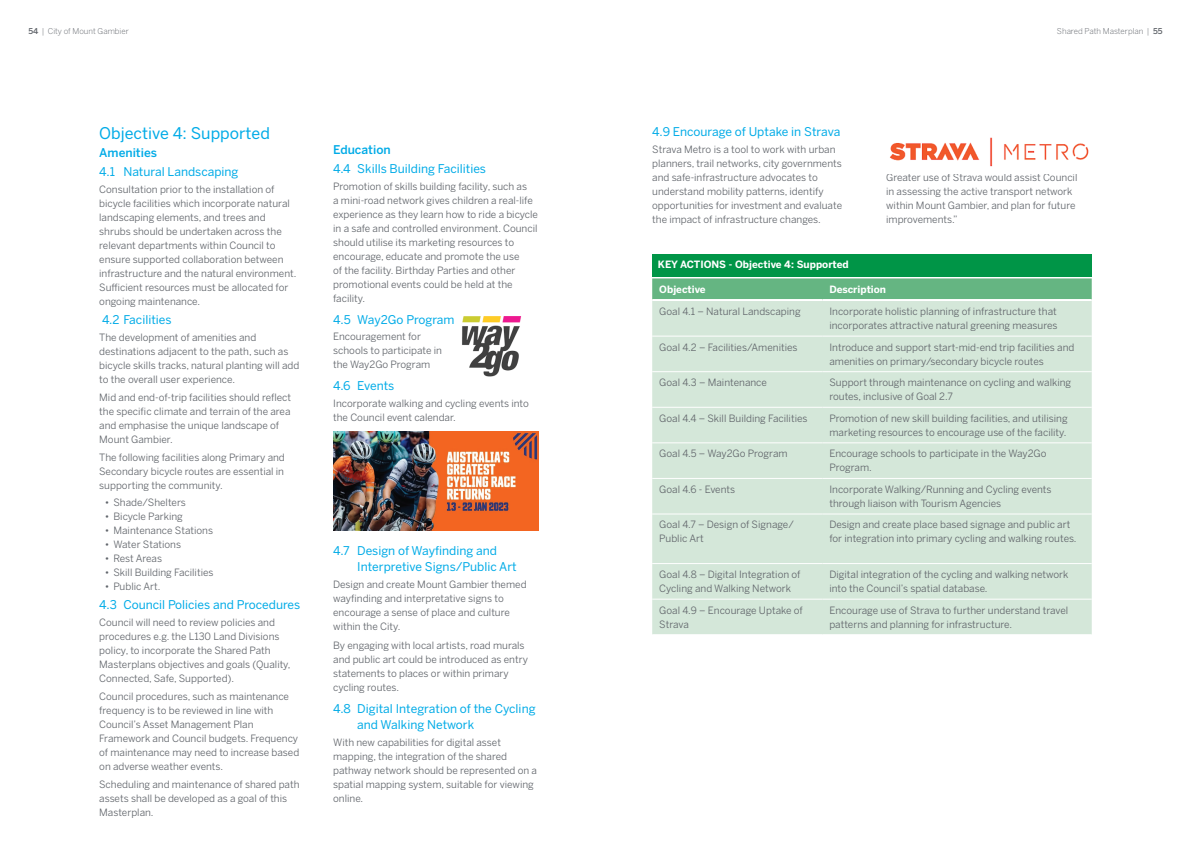
<style>
.page{position:relative;width:1191px;height:842px;background:#fff}
.page>*{position:absolute;margin:0;border:0;box-sizing:border-box;transform-origin:0 0}
.t1{font:16px "Benton Sans";color:#00abe7}
.t2{font:12px/16px "Benton Sans";color:#00abe7}
.t3{font:500 12px "Benton Sans";color:#00abe7}
.t4{font:10px/14px "Benton Sans";color:#5f6369}
.t5{font:700 10px "Benton Sans";color:#fff}
.t6{font:300 8px "Benton Sans";color:#5f6369}
.s1{font-weight:500}
</style>
<div class="page">
<img style="left:462px;top:316px;width:60px;height:61px">
<img style="left:333px;top:432px;width:206px;height:98px">
<div style="left:652px;top:254px;width:439px;height:22px;background:#009547"></div>
<img style="left:890px;top:137px;width:199px;height:30px">
<div style="left:652px;top:278px;width:439px;height:21px;background:#65b582"></div>
<div style="left:652px;top:301px;width:439px;height:333px;background:#d4e7d9"></div>
<hr style="left:652px;top:336px;width:170px;height:1px;background:#fff">
<hr style="left:822px;top:336px;width:269px;height:1px;background:#fff">
<hr style="left:652px;top:371px;width:170px;height:1px;background:#fff">
<hr style="left:822px;top:371px;width:269px;height:1px;background:#fff">
<hr style="left:652px;top:407px;width:170px;height:1px;background:#fff">
<hr style="left:822px;top:407px;width:269px;height:1px;background:#fff">
<hr style="left:652px;top:442px;width:170px;height:1px;background:#fff">
<hr style="left:822px;top:442px;width:269px;height:1px;background:#fff">
<hr style="left:652px;top:478px;width:170px;height:1px;background:#fff">
<hr style="left:822px;top:478px;width:269px;height:1px;background:#fff">
<hr style="left:652px;top:513px;width:170px;height:1px;background:#fff">
<hr style="left:822px;top:513px;width:269px;height:1px;background:#fff">
<hr style="left:652px;top:563px;width:170px;height:1px;background:#fff">
<hr style="left:822px;top:563px;width:269px;height:1px;background:#fff">
<hr style="left:652px;top:599px;width:170px;height:1px;background:#fff">
<hr style="left:822px;top:599px;width:269px;height:1px;background:#fff">
<p class="t6" style="left:28px;top:27px;width:102px"><span class="s1">54</span> | City of Mount Gambier</p>
<p class="t6" style="left:1057px;top:27px;width:107px">Shared Path Masterplan | <span class="s1">55</span></p>
<h1 class="t1" style="left:99px;top:124px;width:172px">Objective 4: Supported</h1>
<p class="t3" style="left:99px;top:146px;width:59px">Amenities</p>
<p class="t2" style="left:99px;top:164px;width:141px">4.1 Natural Landscaping</p>
<p class="t4" style="left:99px;top:182px;width:199px">Consultation prior to the installation of bicycle facilities which incorporate natural landscaping elements, and trees and shrubs should be undertaken across the relevant departments within Council to ensure supported collaboration between infrastructure and the natural environment.<br>Sufficient resources must be allocated for ongoing maintenance.</p>
<p class="t2" style="left:102px;top:311px;width:71px">4.2 Facilities</p>
<p class="t4" style="left:99px;top:330px;width:202px">The development of amenities and destinations adjacent to the path, such as bicycle skills tracks, natural planting will add to the overall user experience.</p>
<p class="t4" style="left:99px;top:390px;width:193px">Mid and end-of-trip facilities should reflect the specific climate and terrain of the area and emphasise the unique landscape of Mount Gambier.</p>
<p class="t4" style="left:99px;top:450px;width:187px;text-align:justify">The following facilities along Primary and Secondary bicycle routes are essential in supporting the community.</p>
<p class="t4" style="left:105px;top:495px;width:82px">• Shade/Shelters</p>
<p class="t4" style="left:105px;top:509px;width:80px">• Bicycle Parking</p>
<p class="t4" style="left:105px;top:523px;width:110px">• Maintenance Stations</p>
<p class="t4" style="left:105px;top:537px;width:78px">• Water Stations</p>
<p class="t4" style="left:105px;top:551px;width:59px">• Rest Areas</p>
<p class="t4" style="left:105px;top:565px;width:110px">• Skill Building Facilities</p>
<p class="t4" style="left:105px;top:579px;width:57px">• Public Art.</p>
<p class="t2" style="left:99px;top:596px;width:202px">4.3 Council Policies and Procedures</p>
<p class="t4" style="left:99px;top:615px;width:193px">Council will need to review policies and procedures e.g. the L130 Land Divisions policy, to incorporate the Shared Path Masterplans objectives and goals (Quality, Connected, Safe, Supported).</p>
<p class="t4" style="left:99px;top:689px;width:201px">Council procedures, such as maintenance frequency is to be reviewed in line with Council’s Asset Management Plan Framework and Council budgets. Frequency of maintenance may need to increase based on adverse weather events.</p>
<p class="t4" style="left:99px;top:777px;width:202px">Scheduling and maintenance of shared path assets shall be developed as a goal of this<br>Masterplan.</p>
<p class="t3" style="left:333px;top:143px;width:59px">Education</p>
<p class="t2" style="left:333px;top:161px;width:154px">4.4 Skills Building Facilities</p>
<p class="t4" style="left:333px;top:179px;width:206px">Promotion of skills building facility, such as<br>a mini-road network gives children a real-life experience as they learn how to ride a bicycle in a safe and controlled environment. Council should utilise its marketing resources to encourage, educate and promote the use<br>of the facility. Birthday Parties and other promotional events could be held at the facility.</p>
<p class="t2" style="left:333px;top:311px;width:123px">4.5 Way2Go Program</p>
<p class="t4" style="left:333px;top:330px;width:110px">Encouragement for schools to participate in the Way2Go Program</p>
<p class="t2" style="left:333px;top:378px;width:63px">4.6 Events</p>
<p class="t4" style="left:333px;top:396px;width:197px">Incorporate walking and cycling events into the Council event calendar.</p>
<p class="t2" style="left:357px;top:542px;width:161px;text-indent:-24px">4.7 Design of Wayfinding and<br>Interpretive Signs/Public Art</p>
<p class="t4" style="left:333px;top:577px;width:195px">Design and create Mount Gambier themed wayfinding and interpretative signs to encourage a sense of place and culture within the City.</p>
<p class="t4" style="left:333px;top:638px;width:196px">By engaging with local artists, road murals and public art could be introduced as entry statements to places or within primary cycling routes.</p>
<p class="t2" style="left:357px;top:700px;width:180px;text-indent:-24px">4.8 Digital Integration of the Cycling and Walking Network</p>
<p class="t4" style="left:333px;top:735px;width:205px">With new capabilities for digital asset mapping, the integration of the shared pathway network should be represented on a spatial mapping system, suitable for viewing online.</p>
<p class="t2" style="left:652px;top:124px;width:190px">4.9 Encourage of Uptake in Strava</p>
<p class="t4" style="left:652px;top:143px;width:191px">Strava Metro is a tool to work with urban planners, trail networks, city governments and safe-infrastructure advocates to understand mobility patterns, identify opportunities for investment and evaluate the impact of infrastructure changes.</p>
<p class="t4" style="left:886px;top:171px;width:193px">Greater use of Strava would assist Council in assessing the active transport network within Mount Gambier, and plan for future improvements.”</p>
<p class="t5" style="left:658px;top:259px;width:192px">KEY ACTIONS - Objective 4: Supported</p>
<p class="t5" style="left:659px;top:283px;width:48px">Objective</p>
<p class="t5" style="left:829px;top:283px;width:58px">Description</p>
<p class="t4" style="left:659px;top:304px;width:143px">Goal 4.1 – Natural Landscaping</p>
<p class="t4" style="left:829px;top:304px;width:229px">Incorporate holistic planning of infrastructure that incorporates attractive natural greening measures</p>
<p class="t4" style="left:659px;top:340px;width:140px">Goal 4.2 – Facilities/Amenities</p>
<p class="t4" style="left:829px;top:340px;width:246px">Introduce and support start-mid-end trip facilities and amenities on primary/secondary bicycle routes</p>
<p class="t4" style="left:659px;top:375px;width:109px">Goal 4.3 – Maintenance</p>
<p class="t4" style="left:829px;top:375px;width:243px">Support through maintenance on cycling and walking routes, inclusive of Goal 2.7</p>
<p class="t4" style="left:659px;top:411px;width:150px">Goal 4.4 – Skill Building Facilities</p>
<p class="t4" style="left:829px;top:411px;width:240px">Promotion of new skill building facilities, and utilising marketing resources to encourage use of the facility.</p>
<p class="t4" style="left:659px;top:447px;width:130px">Goal 4.5 – Way2Go Program</p>
<p class="t4" style="left:829px;top:447px;width:219px">Encourage schools to participate in the Way2Go<br>Program.</p>
<p class="t4" style="left:659px;top:482px;width:77px">Goal 4.6 - Events</p>
<p class="t4" style="left:829px;top:482px;width:224px">Incorporate Walking/Running and Cycling events through liaison with Tourism Agencies</p>
<p class="t4" style="left:659px;top:518px;width:136px">Goal 4.7 – Design of Signage/<br>Public Art</p>
<p class="t4" style="left:829px;top:518px;width:249px">Design and create place based signage and public art for integration into primary cycling and walking routes.</p>
<p class="t4" style="left:659px;top:567px;width:143px">Goal 4.8 – Digital Integration of<br>Cycling and Walking Network</p>
<p class="t4" style="left:829px;top:567px;width:240px">Digital integration of the cycling and walking network into the Council’s spatial database.</p>
<p class="t4" style="left:659px;top:603px;width:145px">Goal 4.9 – Encourage Uptake of<br>Strava</p>
<p class="t4" style="left:829px;top:603px;width:240px">Encourage use of Strava to further understand travel patterns and planning for infrastructure.</p>
</div>
